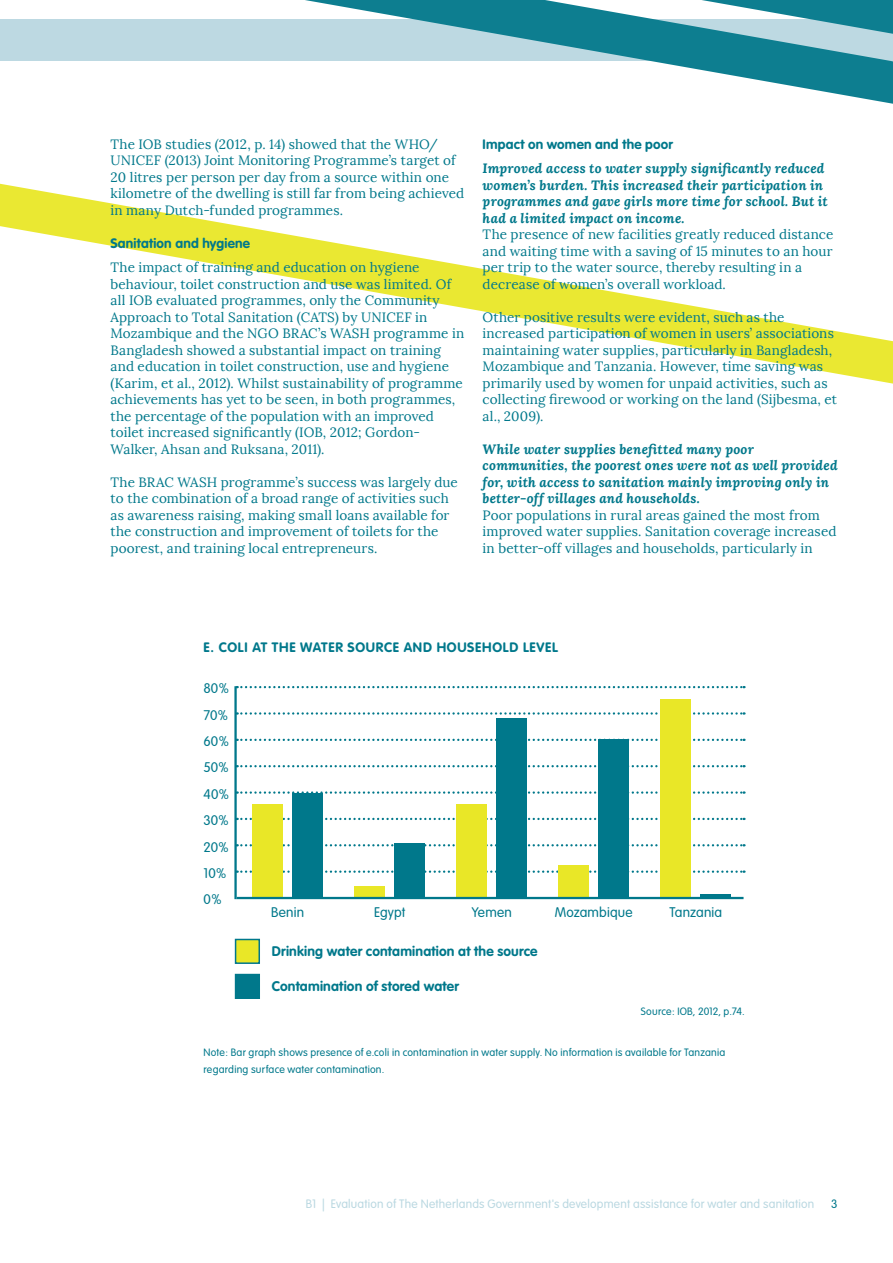
<style>
.page{position:relative;width:893px;height:1263px;background:#fff}
.page>*{position:absolute;margin:0;border:0;box-sizing:border-box;transform-origin:0 0}
.t1{font:700 13.8px "VAG Rounded";letter-spacing:.015em;color:#00788b}
.t2{font:300 13.8px/26.4px "VAG Rounded";letter-spacing:.01em;color:#00788b}
.t3{font:13.5px/16.5px "Lora";letter-spacing:.01em;color:#00788b}
.t4{font:italic 700 13.5px/16.5px "Lora";letter-spacing:.015em;color:#00788b}
.t5{font:700 13.5px "VAG Rounded";letter-spacing:.02em;color:#00788b}
.t6{font:700 13.5px "VAG Rounded";letter-spacing:.05em;color:#00788b}
.t7{font:300 12px "VAG Rounded";letter-spacing:.02em;color:#bad8e1}
.t8{font:300 12px "VAG Rounded";color:#00788b}
.t9{font:300 10.5px/16.5px "VAG Rounded";letter-spacing:.025em;color:#00788b}
</style>
<div class="page">
<svg style="left:0;top:183px;width:188px;height:34px"></svg>
<svg style="left:0;top:217px;width:893px;height:167px"></svg>
<svg style="left:0;top:0;width:893px;height:104px"></svg>
<svg style="left:237px;top:870px;width:507px;height:3px"></svg>
<svg style="left:237px;top:844px;width:507px;height:2px"></svg>
<svg style="left:237px;top:818px;width:507px;height:2px"></svg>
<svg style="left:237px;top:791px;width:507px;height:3px"></svg>
<svg style="left:237px;top:765px;width:507px;height:2px"></svg>
<svg style="left:237px;top:739px;width:507px;height:2px"></svg>
<svg style="left:237px;top:712px;width:507px;height:3px"></svg>
<svg style="left:237px;top:686px;width:507px;height:2px"></svg>
<hr style="left:234px;top:686px;width:3px;height:213px;background:#00788b">
<div style="left:253px;top:804px;width:30px;height:93px;background:#e9e727"></div>
<div style="left:355px;top:886px;width:30px;height:11px;background:#e9e727"></div>
<div style="left:457px;top:804px;width:30px;height:93px;background:#e9e727"></div>
<div style="left:559px;top:865px;width:30px;height:32px;background:#e9e727"></div>
<div style="left:661px;top:699px;width:30px;height:198px;background:#e9e727"></div>
<div style="left:293px;top:793px;width:30px;height:104px;background:#00788b"></div>
<div style="left:395px;top:843px;width:30px;height:54px;background:#00788b"></div>
<div style="left:497px;top:718px;width:30px;height:179px;background:#00788b"></div>
<div style="left:599px;top:739px;width:30px;height:158px;background:#00788b"></div>
<hr style="left:701px;top:894px;width:30px;height:3px;background:#00788b">
<hr style="left:237px;top:897px;width:506px;height:2px;background:#00788b">
<svg style="left:234px;top:938px;width:26px;height:26px"></svg>
<svg style="left:234px;top:973px;width:26px;height:26px"></svg>
<p class="t3" style="left:111px;top:136px;width:355px">The IOB studies (2012, p. 14) showed that the WHO/ UNICEF (2013) Joint Monitoring Programme’s target of 20 litres per person per day from a source within one kilometre of the dwelling is still far from being achieved in many Dutch-funded programmes.</p>
<p class="t5" style="left:111px;top:235px;width:141px">Sanitation and hygiene</p>
<p class="t3" style="left:111px;top:260px;width:355px">The impact of training and education on hygiene behaviour, toilet construction and use was limited. Of all IOB evaluated programmes, only the Community Approach to Total Sanitation (CATS) by UNICEF in Mozambique and the NGO BRAC’s WASH programme in Bangladesh showed a substantial impact on training and education in toilet construction, use and hygiene (Karim, et al., 2012). Whilst sustainability of programme achievements has yet to be seen, in both programmes, the percentage of the population with an improved toilet increased significantly (IOB, 2012; Gordon-Walker, Ahsan and Ruksana, 2011).</p>
<p class="t3" style="left:111px;top:474px;width:349px">The BRAC WASH programme’s success was largely due to the combination of a broad range of activities such as awareness raising, making small loans available for the construction and improvement of toilets for the poorest, and training local entrepreneurs.</p>
<p class="t5" style="left:483px;top:136px;width:192px">Impact on women and the poor</p>
<p class="t4" style="left:483px;top:160px;width:347px">Improved access to water supply significantly reduced women’s burden. This increased their participation in programmes and gave girls more time for school. But it had a limited impact on income.</p>
<p class="t3" style="left:483px;top:226px;width:352px">The presence of new facilities greatly reduced distance and waiting time with a saving of 15 minutes to an hour per trip to the water source, thereby resulting in a decrease of women’s overall workload.</p>
<p class="t3" style="left:483px;top:309px;width:356px">Other positive results were evident, such as the increased participation of women in users’ associations maintaining water supplies, particularly in Bangladesh, Mozambique and Tanzania. However, time saving was primarily used by women for unpaid activities, such as collecting firewood or working on the land (Sijbesma, et al., 2009).</p>
<p class="t4" style="left:483px;top:440px;width:357px">While water supplies benefitted many poor communities, the poorest ones were not as well provided for, with access to sanitation mainly improving only in better-off villages and households.</p>
<p class="t3" style="left:483px;top:507px;width:355px">Poor populations in rural areas gained the most from improved water supplies. Sanitation coverage increased in better-off villages and households, particularly in</p>
<p class="t6" style="left:204px;top:639px;width:356px">E. COLI AT THE WATER SOURCE AND HOUSEHOLD LEVEL</p>
<p class="t2" style="left:204px;top:676px;width:27px">80%<br>70%<br>60%<br>50%<br>40%<br>30%<br>20%<br>10%<br>0%</p>
<p class="t2" style="left:271px;top:899px;width:35px">Benin</p>
<p class="t2" style="left:374px;top:899px;width:33px">Egypt</p>
<p class="t2" style="left:472px;top:899px;width:42px">Yemen</p>
<p class="t2" style="left:555px;top:899px;width:79px">Mozambique</p>
<p class="t2" style="left:669px;top:899px;width:54px">Tanzania</p>
<p class="t1" style="left:272px;top:943px;width:267px">Drinking water contamination at the source</p>
<p class="t1" style="left:272px;top:978px;width:189px">Contamination of stored water</p>
<p class="t9" style="left:641px;top:1003px;width:105px">Source: IOB, 2012, p.74.</p>
<p class="t9" style="left:204px;top:1045px;width:523px">Note: Bar graph shows presence of e.coli in contamination in water supply. No information is available for Tanzania regarding surface water contamination.</p>
<p class="t7" style="left:306px;top:1196px;width:510px">B1 | Evaluation of The Netherlands Government's development assistance for water and sanitation</p>
<p class="t8" style="left:831px;top:1196px;width:8px">3</p>
</div>
